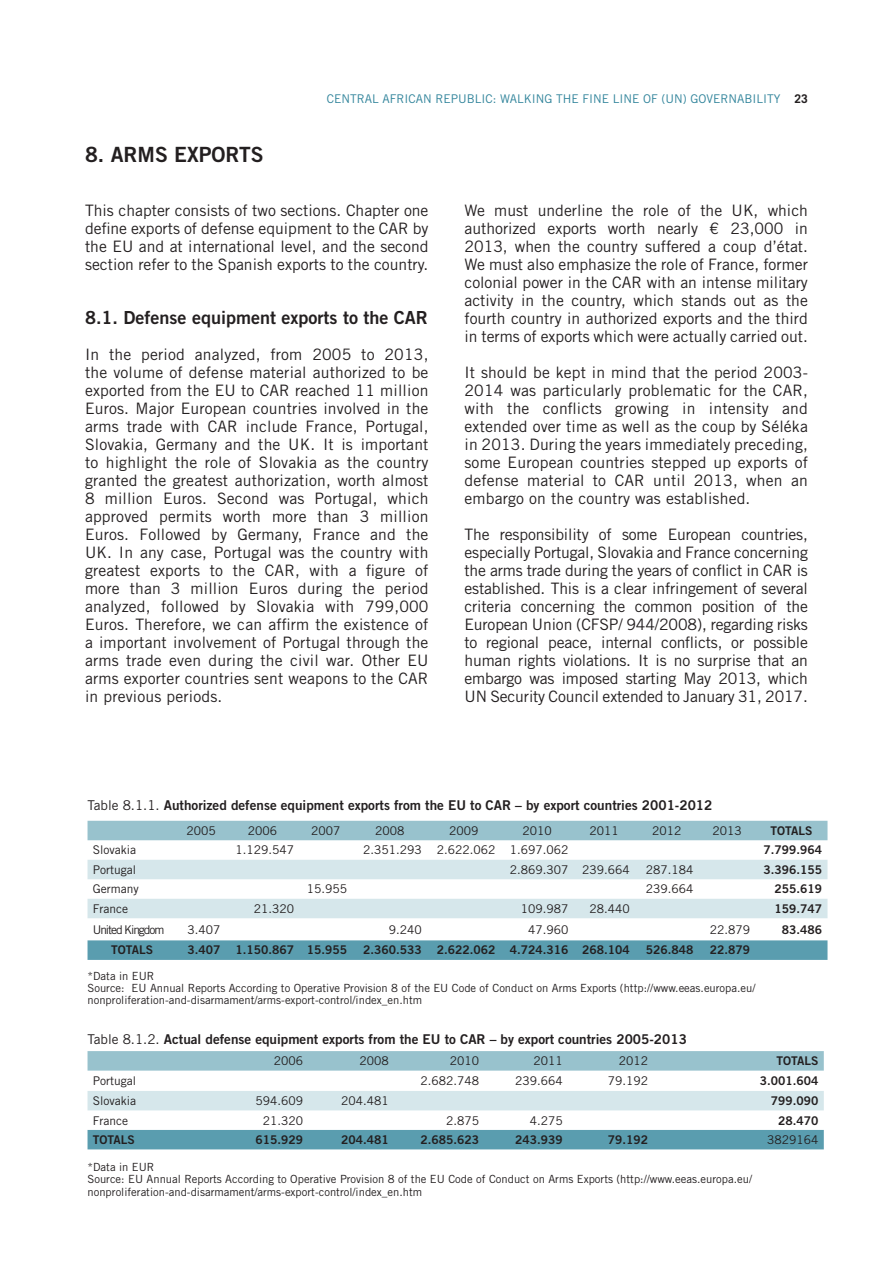
<style>
.page{position:relative;width:893px;height:1263px;background:#fff}
.page>*{position:absolute;margin:0;border:0;box-sizing:border-box;transform-origin:0 0}
.t1{font:21px "Trade Gothic LT Std Bd 2";color:#231f20}
.t2{font:18px "Trade Gothic LT Std Bd 2";color:#231f20}
.t3{font:15.75px/18px "Trade Gothic LT Std";color:#231f20;text-align:justify}
.t4{font:13.5px "Trade Gothic LT Std Bd 2";color:#231f20}
.t5{font:12px "Trade Gothic LT Std";color:#231f20}
.t6{font:12px "Trade Gothic LT Std Bd 2";color:#231f20}
.t7{font:12px "Trade Gothic LT Std";color:#31849b}
.t8{font:12px "Trade Gothic LT Std";letter-spacing:-.09em;color:#231f20}
.t9{font:11.25px/12px "Trade Gothic LT Std";color:#231f20}
.s1{font-weight:700;color:#231f20}
.s2{font-family:"Trade Gothic LT Std"}
</style>
<div class="page">
<div style="left:88px;top:821px;width:739px;height:19px;background:#98c2cd"></div>
<svg style="left:88px;top:860px;width:739px;height:58px"></svg>
<svg style="left:88px;top:940px;width:739px;height:20px"></svg>
<div style="left:88px;top:1051px;width:736px;height:19px;background:#98c2cd"></div>
<div style="left:88px;top:1091px;width:736px;height:19px;background:#d6e7eb"></div>
<div style="left:88px;top:1130px;width:736px;height:19px;background:#5a9daf"></div>
<h1 class="t1" style="left:85px;top:141px;width:180px">8. ARMS EXPORTS</h1>
<p class="t7" style="left:327px;top:91px;width:482px">CENTRAL AFRICAN REPUBLIC: WALKING THE FINE LINE OF (UN) GOVERNABILITY <span class="s1">23</span></p>
<p class="t3" style="left:85px;top:201px;width:345px">This chapter consists of two sections. Chapter one define exports of defense equipment to the CAR by the EU and at international level, and the second section refer to the Spanish exports to the country.</p>
<p class="t2" style="left:85px;top:306px;width:344px">8.1. Defense equipment exports to the CAR</p>
<p class="t3" style="left:85px;top:345px;width:345px">In the period analyzed, from 2005 to 2013, the volume of defense material authorized to be exported from the EU to CAR reached 11 million Euros. Major European countries involved in the arms trade with CAR include France, Portugal, Slovakia, Germany and the UK. It is important to highlight the role of Slovakia as the country granted the greatest authorization, worth almost 8 million Euros. Second was Portugal, which approved permits worth more than 3 million Euros. Followed by Germany, France and the UK. In any case, Portugal was the country with greatest exports to the CAR, with a figure of more than 3 million Euros during the period analyzed, followed by Slovakia with 799,000<br>Euros. Therefore, we can affirm the existence of a important involvement of Portugal through the arms trade even during the civil war. Other EU arms exporter countries sent weapons to the CAR in previous periods.</p>
<p class="t3" style="left:464px;top:201px;width:345px">We must underline the role of the UK, which authorized exports worth nearly € 23,000 in 2013, when the country suffered a coup d’état.<br>We must also emphasize the role of France, former colonial power in the CAR with an intense military activity in the country, which stands out as the fourth country in authorized exports and the third in terms of exports which were actually carried out.</p>
<p class="t3" style="left:464px;top:363px;width:345px">It should be kept in mind that the period 2003- 2014 was particularly problematic for the CAR, with the conflicts growing in intensity and extended over time as well as the coup by Séléka in 2013. During the years immediately preceding, some European countries stepped up exports of defense material to CAR until 2013, when an embargo on the country was established.</p>
<p class="t3" style="left:464px;top:525px;width:345px">The responsibility of some European countries, especially Portugal, Slovakia and France concerning the arms trade during the years of conflict in CAR is established. This is a clear infringement of several criteria concerning the common position of the European Union (CFSP/ 944/2008), regarding risks to regional peace, internal conflicts, or possible human rights violations. It is no surprise that an embargo was imposed starting May 2013, which UN Security Council extended to January 31, 2017.</p>
<p class="t4" style="left:88px;top:797px;width:626px"><span class="s2">Table 8.1.1.</span> Authorized defense equipment exports from the EU to CAR – by export countries 2001-2012</p>
<p class="t5" style="left:187px;top:823px;width:31px">2005</p>
<p class="t5" style="left:248px;top:823px;width:31px">2006</p>
<p class="t5" style="left:311px;top:823px;width:31px">2007</p>
<p class="t5" style="left:375px;top:823px;width:31px">2008</p>
<p class="t5" style="left:449px;top:823px;width:31px">2009</p>
<p class="t5" style="left:523px;top:823px;width:31px">2010</p>
<p class="t5" style="left:590px;top:823px;width:31px">2011</p>
<p class="t5" style="left:652px;top:823px;width:31px">2012</p>
<p class="t5" style="left:712px;top:823px;width:31px">2013</p>
<p class="t6" style="left:770px;top:823px;width:44px">TOTALS</p>
<p class="t5" style="left:93px;top:843px;width:45px">Slovakia</p>
<p class="t5" style="left:235px;top:843px;width:60px">1.129.547</p>
<p class="t5" style="left:363px;top:843px;width:60px">2.351.293</p>
<p class="t5" style="left:437px;top:843px;width:133px">2.622.062 1.697.062</p>
<p class="t6" style="left:764px;top:843px;width:60px">7.799.964</p>
<p class="t5" style="left:93px;top:862px;width:45px">Portugal</p>
<p class="t5" style="left:510px;top:862px;width:121px">2.869.307 239.664</p>
<p class="t5" style="left:646px;top:862px;width:49px">287.184</p>
<p class="t6" style="left:764px;top:862px;width:60px">3.396.155</p>
<p class="t5" style="left:93px;top:882px;width:47px">Germany</p>
<p class="t5" style="left:307px;top:882px;width:42px">15.955</p>
<p class="t5" style="left:646px;top:882px;width:49px">239.664</p>
<p class="t6" style="left:775px;top:882px;width:49px">255.619</p>
<p class="t5" style="left:93px;top:901px;width:37px">France</p>
<p class="t5" style="left:254px;top:901px;width:42px">21.320</p>
<p class="t5" style="left:521px;top:901px;width:49px">109.987</p>
<p class="t5" style="left:589px;top:901px;width:42px">28.440</p>
<p class="t6" style="left:775px;top:901px;width:49px">159.747</p>
<p class="t8" style="left:93px;top:922px;width:73px">United Kingdom</p>
<p class="t5" style="left:187px;top:922px;width:34px">3.407</p>
<p class="t5" style="left:389px;top:922px;width:34px">9.240</p>
<p class="t5" style="left:528px;top:922px;width:42px">47.960</p>
<p class="t5" style="left:710px;top:922px;width:42px">22.879</p>
<p class="t6" style="left:782px;top:922px;width:42px">83.486</p>
<p class="t6" style="left:111px;top:943px;width:44px">TOTALS</p>
<p class="t6" style="left:187px;top:943px;width:161px">3.407 1.150.867 15.955</p>
<p class="t6" style="left:363px;top:943px;width:60px">2.360.533</p>
<p class="t6" style="left:437px;top:943px;width:194px">2.622.062 4.724.316 268.104</p>
<p class="t6" style="left:646px;top:943px;width:49px">526.848</p>
<p class="t6" style="left:710px;top:943px;width:42px">22.879</p>
<p class="t9" style="left:88px;top:970px;width:669px">*Data in EUR<br>Source: EU Annual Reports According to Operative Provision 8 of the EU Code of Conduct on Arms Exports (http://www.eeas.europa.eu/ nonproliferation-and-disarmament/arms-export-control/index_en.htm</p>
<p class="t4" style="left:88px;top:1031px;width:601px"><span class="s2">Table 8.1.2.</span> Actual defense equipment exports from the EU to CAR – by export countries 2005-2013</p>
<p class="t5" style="left:274px;top:1054px;width:31px">2006</p>
<p class="t5" style="left:359px;top:1054px;width:31px">2008</p>
<p class="t5" style="left:450px;top:1054px;width:31px">2010</p>
<p class="t5" style="left:533px;top:1054px;width:31px">2011</p>
<p class="t5" style="left:619px;top:1054px;width:31px">2012</p>
<p class="t6" style="left:776px;top:1053px;width:44px">TOTALS</p>
<p class="t5" style="left:93px;top:1073px;width:45px">Portugal</p>
<p class="t5" style="left:420px;top:1073px;width:60px">2.682.748</p>
<p class="t5" style="left:515px;top:1073px;width:49px">239.664</p>
<p class="t5" style="left:608px;top:1073px;width:42px">79.192</p>
<p class="t6" style="left:760px;top:1073px;width:60px">3.001.604</p>
<p class="t5" style="left:93px;top:1093px;width:45px">Slovakia</p>
<p class="t5" style="left:256px;top:1093px;width:49px">594.609</p>
<p class="t5" style="left:341px;top:1093px;width:49px">204.481</p>
<p class="t6" style="left:771px;top:1093px;width:49px">799.090</p>
<p class="t5" style="left:93px;top:1113px;width:37px">France</p>
<p class="t5" style="left:263px;top:1113px;width:42px">21.320</p>
<p class="t5" style="left:446px;top:1113px;width:34px">2.875</p>
<p class="t5" style="left:530px;top:1113px;width:34px">4.275</p>
<p class="t6" style="left:778px;top:1113px;width:42px">28.470</p>
<p class="t6" style="left:93px;top:1132px;width:44px">TOTALS</p>
<p class="t6" style="left:256px;top:1132px;width:49px">615.929</p>
<p class="t6" style="left:341px;top:1132px;width:49px">204.481</p>
<p class="t6" style="left:420px;top:1132px;width:60px">2.685.623</p>
<p class="t6" style="left:515px;top:1132px;width:49px">243.939</p>
<p class="t6" style="left:608px;top:1132px;width:42px">79.192</p>
<p class="t5" style="left:767px;top:1132px;width:53px">3829164</p>
<p class="t9" style="left:88px;top:1161px;width:666px">*Data in EUR<br>Source: EU Annual Reports According to Operative Provision 8 of the EU Code of Conduct on Arms Exports (http://www.eeas.europa.eu/ nonproliferation-and-disarmament/arms-export-control/index_en.htm</p>
</div>
